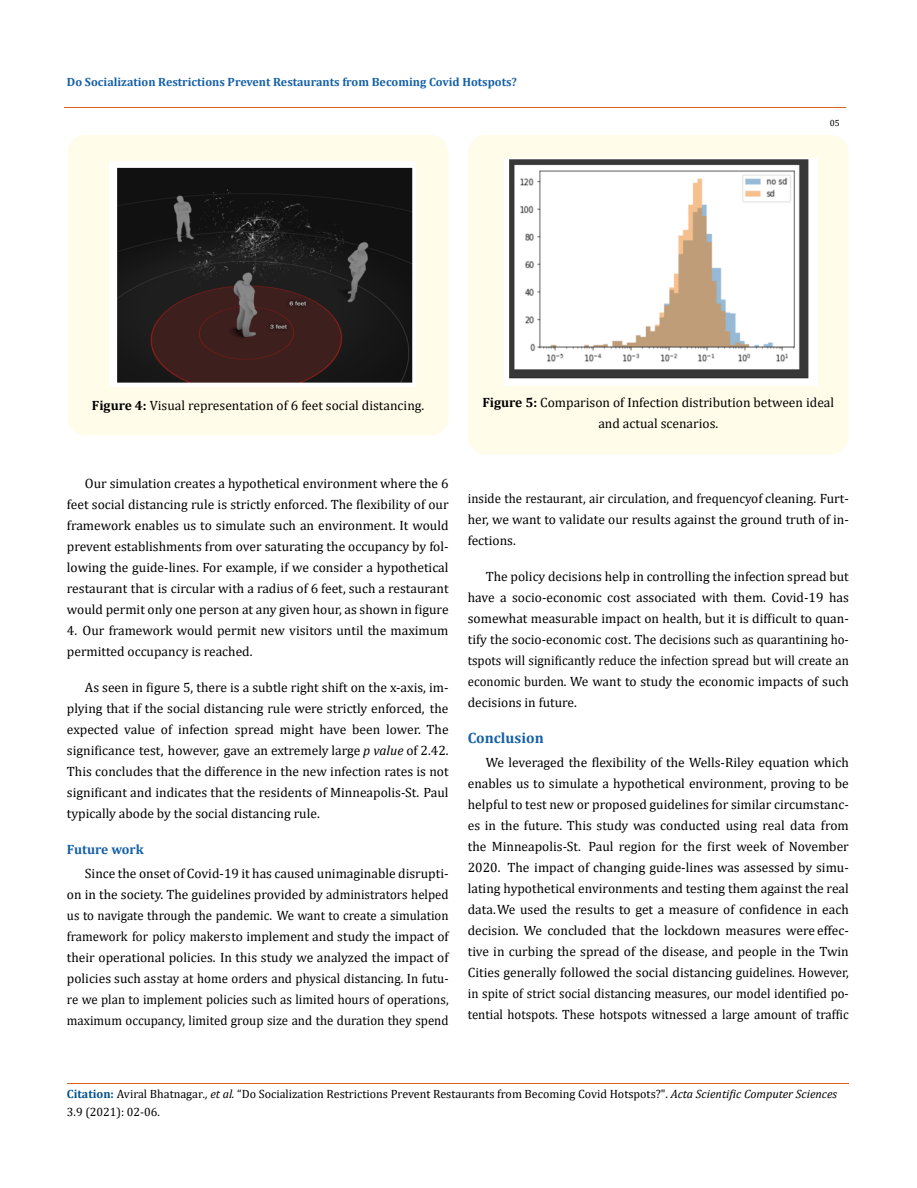
<style>
.page{position:relative;width:917px;height:1188px;background:#fff}
.page>*{position:absolute;margin:0;border:0;box-sizing:border-box;transform-origin:0 0}
.t1{font:700 15px "Cambria";color:#1560a6}
.t2{font:13.5px/21px "Cambria";color:#000;text-align:justify}
.t3{font:13.5px/21px "Cambria";color:#000;text-align:justify;scale:.95 1}
.t4{font:700 13.5px "Cambria";color:#1560a6}
.t5{font:12px/18px "Cambria";color:#000}
.t6{font:700 12px "Cambria";color:#1560a6}
.t7{font:9px "Cambria";color:#000}
.s1{font-weight:700}
.s2{font-style:italic}
.s3{font-weight:700;color:#035089}
</style>
<div class="page">
<div style="left:68px;top:135px;width:380px;height:300px;background:#fffde9;border-radius:18px"></div>
<img style="left:110px;top:162px;width:305px;height:224px">
<div style="left:468px;top:135px;width:380px;height:319px;background:#fffde9;border-radius:18px"></div>
<img style="left:504px;top:159px;width:314px;height:226px">
<hr style="left:64px;top:108px;width:781px;height:1px;background:#e05d1a">
<hr style="left:67px;top:1083px;width:781px;height:1px;background:#e05d1a">
<p class="t6" style="left:67px;top:73px;width:451px">Do Socialization Restrictions Prevent Restaurants from Becoming Covid Hotspots?</p>
<p class="t7" style="left:829px;top:118px;width:11px">05</p>
<p class="t2" style="left:92px;top:395px;width:334px"><span class="s1">Figure 4:</span> Visual representation of 6 feet social distancing.</p>
<p class="t2" style="left:482px;top:392px;width:353px;text-align:center"><span class="s1">Figure 5:</span> Comparison of Infection distribution between ideal and actual scenarios.</p>
<p class="t2" style="left:67px;top:473px;width:383px;text-indent:18px">Our simulation creates a hypothetical environment where the 6 feet social distancing rule is strictly enforced. The flexibility of our framework enables us to simulate such an environment. It would prevent establishments from over saturating the occupancy by fol&shy;lowing the guide-lines. For example, if we consider a hypothetical restaurant that is circular with a radius of 6 feet, such a restaurant would permit only one person at any given hour, as shown in figure</p>
<p class="t2" style="left:67px;top:620px;width:383px">4. Our framework would permit new visitors until the maximum permitted occupancy is reached.</p>
<p class="t2" style="left:67px;top:677px;width:383px;text-indent:18px">As seen in figure 5, there is a subtle right shift on the x-axis, im&shy;plying that if the social distancing rule were strictly enforced, the expected value of infection spread might have been lower. The significance test, however, gave an extremely large <span class="s2">p value</span> of 2.42.<br>This concludes that the difference in the new infection rates is not significant and indicates that the residents of Minneapolis-St. Paul typically abode by the social distancing rule.</p>
<p class="t4" style="left:67px;top:840px;width:78px">Future work</p>
<p class="t2" style="left:67px;top:863px;width:383px;text-indent:18px">Since the onset of Covid-19 it has caused unimaginable disrupti&shy;on in the society. The guidelines provided by administrators helped us to navigate through the pandemic. We want to create a simulation framework for policy makers to implement and study the impact of their operational policies. In this study we analyzed the impact of policies such as stay at home orders and physical distancing. In futu&shy;re we plan to implement policies such as limited hours of operations, maximum occupancy, limited group size and the duration they spend</p>
<p class="t3" style="left:468px;top:488px;width:402px">inside the restaurant, air circulation, and frequency of cleaning. Furt&shy;her, we want to validate our results against the ground truth of in&shy;fections.</p>
<p class="t2" style="left:468px;top:566px;width:382px;text-indent:18px">The policy decisions help in controlling the infection spread but have a socio-economic cost associated with them. Covid-19 has somewhat measurable impact on health, but it is difficult to quan&shy;tify the socio-economic cost. The decisions such as quarantining ho&shy;tspots will significantly reduce the infection spread but will create an economic burden. We want to study the economic impacts of such decisions in future.</p>
<p class="t1" style="left:468px;top:727px;width:77px">Conclusion</p>
<p class="t2" style="left:468px;top:752px;width:382px;text-indent:18px">We leveraged the flexibility of the Wells-Riley equation which enables us to simulate a hypothetical environment, proving to be helpful to test new or proposed guidelines for similar circumstanc&shy;es in the future. This study was conducted using real data from the Minneapolis-St. Paul region for the first week of November 2020. The impact of changing guide-lines was assessed by simu&shy;lating hypothetical environments and testing them against the real data. We used the results to get a measure of confidence in each decision. We concluded that the lockdown measures were effec&shy;tive in curbing the spread of the disease, and people in the Twin Cities generally followed the social distancing guidelines. However, in spite of strict social distancing measures, our model identified po&shy;tential hotspots. These hotspots witnessed a large amount of traffic</p>
<p class="t5" style="left:67px;top:1085px;width:771px"><span class="s3">Citation:</span> Aviral Bhatnagar<span class="s2">., et al.</span> “Do Socialization Restrictions Prevent Restaurants from Becoming Covid Hotspots?". <span class="s2">Acta Scientific Computer Sciences<br></span>3.9 (2021): 02-06.</p>
</div>
